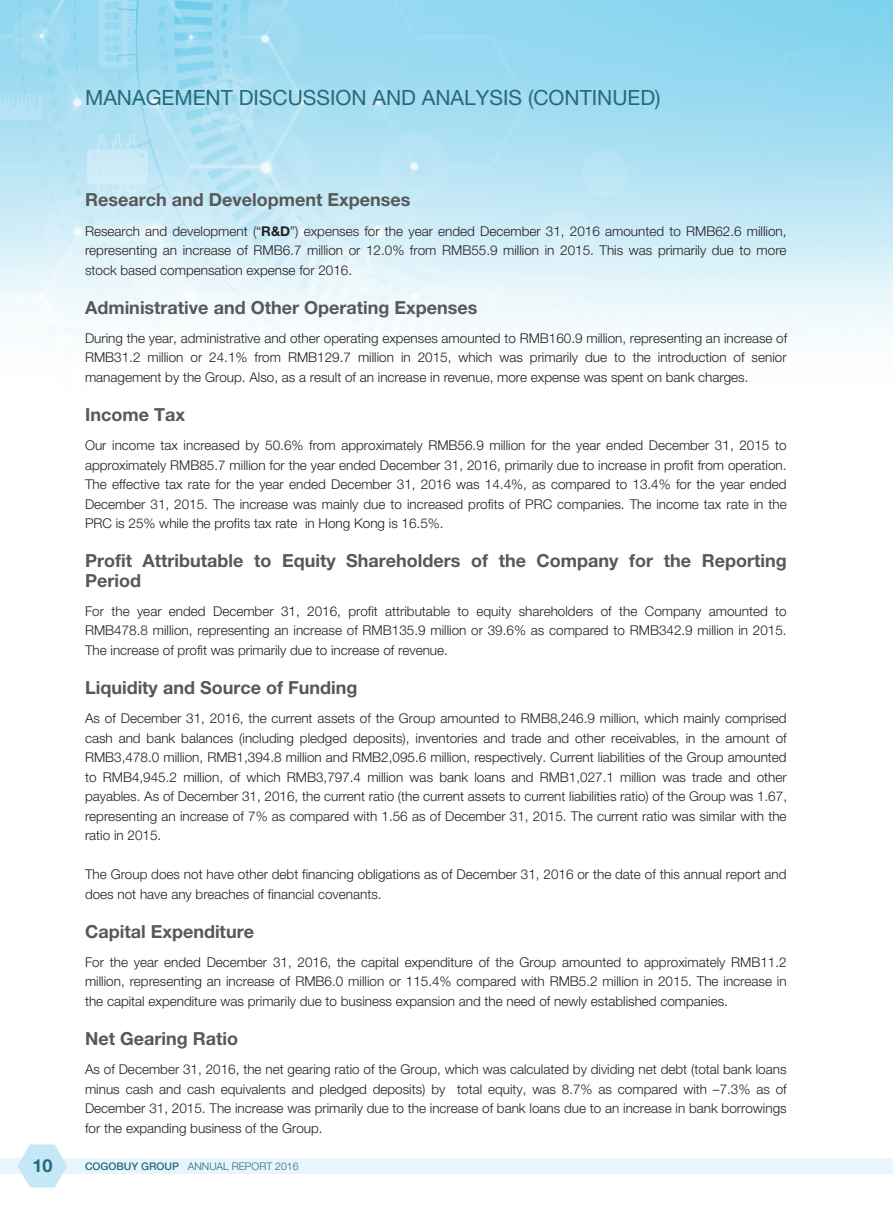
<style>
.page{position:relative;width:893px;height:1212px;background:#fff}
.page>*{position:absolute;margin:0;border:0;box-sizing:border-box;transform-origin:0 0}
.t1{font:21px "Helvetica Neue LT Std";color:#26697b}
.t2{font:700 18px/19.5px "Helvetica Neue LT Std";color:#57585a}
.t3{font:700 18px "Helvetica Neue LT Std";color:#26697b}
.t4{font:300 13.5px/19.5px "Helvetica Neue LT Std";color:#231f20;text-align:justify}
.t5{font:300 10.5px "Helvetica Neue LT Std";color:#26697b}
.s1{font-weight:700}
.s2{font-weight:500}
</style>
<div class="page">
<img style="left:0;top:0;width:893px;height:348px">
<div style="left:0;top:1158px;width:893px;height:16px;background:#e8f6fb"></div>
<svg style="left:17px;top:1144px;width:50px;height:43px"></svg>
<h1 class="t1" style="left:85px;top:85px;width:577px">MANAGEMENT DISCUSSION AND ANALYSIS (CONTINUED)</h1>
<h2 class="t2" style="left:85px;top:190px;width:327px">Research and Development Expenses</h2>
<p class="t4" style="left:85px;top:221px;width:703px">Research and development (“<span class="s1">R&amp;D</span>”) expenses for the year ended December 31, 2016 amounted to RMB62.6 million, representing an increase of RMB6.7 million or 12.0% from RMB55.9 million in 2015. This was primarily due to more stock based compensation expense for 2016.</p>
<h2 class="t2" style="left:85px;top:297px;width:394px">Administrative and Other Operating Expenses</h2>
<p class="t4" style="left:85px;top:328px;width:704px">During the year, administrative and other operating expenses amounted to RMB160.9 million, representing an increase of RMB31.2 million or 24.1% from RMB129.7 million in 2015, which was primarily due to the introduction of senior management by the Group. Also, as a result of an increase in revenue, more expense was spent on bank charges.</p>
<h2 class="t2" style="left:85px;top:404px;width:101px">Income Tax</h2>
<p class="t4" style="left:85px;top:435px;width:703px">Our income tax increased by 50.6% from approximately RMB56.9 million for the year ended December 31, 2015 to approximately RMB85.7 million for the year ended December 31, 2016, primarily due to increase in profit from operation.<br>The effective tax rate for the year ended December 31, 2016 was 14.4%, as compared to 13.4% for the year ended December 31, 2015. The increase was mainly due to increased profits of PRC companies. The income tax rate in the PRC is 25% while the profits tax rate in Hong Kong is 16.5%.</p>
<h2 class="t2" style="left:85px;top:550px;width:703px">Profit Attributable to Equity Shareholders of the Company for the Reporting<br>Period</h2>
<p class="t4" style="left:85px;top:601px;width:703px">For the year ended December 31, 2016, profit attributable to equity shareholders of the Company amounted to RMB478.8 million, representing an increase of RMB135.9 million or 39.6% as compared to RMB342.9 million in 2015.<br>The increase of profit was primarily due to increase of revenue.</p>
<h2 class="t2" style="left:85px;top:677px;width:274px">Liquidity and Source of Funding</h2>
<p class="t4" style="left:85px;top:708px;width:703px">As of December 31, 2016, the current assets of the Group amounted to RMB8,246.9 million, which mainly comprised cash and bank balances (including pledged deposits), inventories and trade and other receivables, in the amount of RMB3,478.0 million, RMB1,394.8 million and RMB2,095.6 million, respectively. Current liabilities of the Group amounted to RMB4,945.2 million, of which RMB3,797.4 million was bank loans and RMB1,027.1 million was trade and other payables. As of December 31, 2016, the current ratio (the current assets to current liabilities ratio) of the Group was 1.67, representing an increase of 7% as compared with 1.56 as of December 31, 2015. The current ratio was similar with the ratio in 2015.</p>
<p class="t4" style="left:85px;top:864px;width:703px">The Group does not have other debt financing obligations as of December 31, 2016 or the date of this annual report and does not have any breaches of financial covenants.</p>
<h2 class="t2" style="left:85px;top:921px;width:170px">Capital Expenditure</h2>
<p class="t4" style="left:85px;top:952px;width:703px">For the year ended December 31, 2016, the capital expenditure of the Group amounted to approximately RMB11.2 million, representing an increase of RMB6.0 million or 115.4% compared with RMB5.2 million in 2015. The increase in the capital expenditure was primarily due to business expansion and the need of newly established companies.</p>
<h2 class="t2" style="left:85px;top:1028px;width:154px">Net Gearing Ratio</h2>
<p class="t4" style="left:85px;top:1059px;width:703px">As of December 31, 2016, the net gearing ratio of the Group, which was calculated by dividing net debt (total bank loans minus cash and cash equivalents and pledged deposits) by total equity, was 8.7% as compared with –7.3% as of December 31, 2015. The increase was primarily due to the increase of bank loans due to an increase in bank borrowings for the expanding business of the Group.</p>
<h2 class="t3" style="left:33px;top:1155px;width:22px">10</h2>
<p class="t5" style="left:85px;top:1160px;width:215px"><span class="s2">COGOBUY GROUP</span> ANNUAL REPORT 2016</p>
</div>
